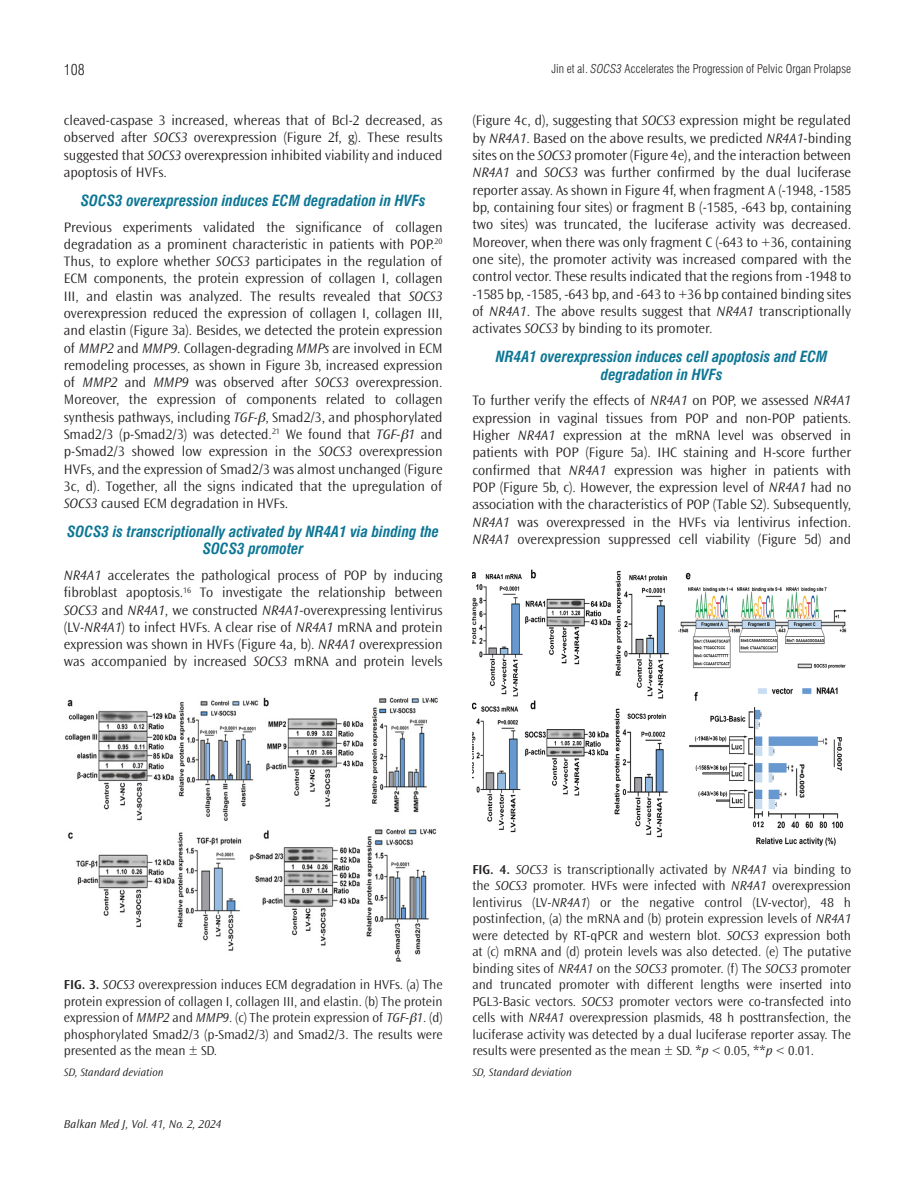
<style>
.page{position:relative;width:915px;height:1191px;background:#fff}
.page>*{position:absolute;margin:0;border:0;box-sizing:border-box;transform-origin:0 0}
.BOLD{font:15px/17.2px "Swiss Cond Bold Italic Tr";color:#0c7695;text-align:center}
.t1{font:15px "Swiss Condensed Light Tr";color:#231f20}
.YAZI{font:300 14.25px/17.2px "Ocean Sans Std";color:#231f20;text-align:justify}
.RESİM-ALTI{font:300 13.5px/16.5px "Ocean Sans Std";color:#231f20;text-align:justify}
.KISA_BASLIK{font:12px "Swiss Condensed Light Tr";color:#231f20}
.t2{font:italic 300 12px "Ocean Sans Std";color:#231f20}
.RESİM-ALTI-2{font:italic 300 11.25px "Ocean Sans Std";color:#231f20}
.s1{font-style:italic}
.s2{font-family:"Swiss Cond Light Italic Tr"}
.s3{font-weight:600}
</style>
<div class="page">
<img style="left:65px;top:697px;width:373px;height:265px">
<img style="left:472px;top:569px;width:375px;height:277px">
<p class="t1" style="left:64px;top:61px;width:23px">108</p>
<p class="YAZI" style="left:64px;top:112px;width:380px">cleaved-caspase 3 increased, whereas that of Bcl-2 decreased, as observed after <span class="s1">SOCS3</span> overexpression (Figure 2f, g). These results suggested that <span class="s1">SOCS3</span> overexpression inhibited viability and induced apoptosis of HVFs.</p>
<p class="BOLD" style="left:81px;top:192px;width:346px">SOCS3 overexpression induces ECM degradation in HVFs</p>
<p class="YAZI" style="left:64px;top:218px;width:380px">Previous experiments validated the significance of collagen degradation as a prominent characteristic in patients with POP.<sup>20<br></sup>Thus, to explore whether <span class="s1">SOCS3</span> participates in the regulation of ECM components, the protein expression of collagen I, collagen III, and elastin was analyzed. The results revealed that <span class="s1">SOCS3 </span>overexpression reduced the expression of collagen I, collagen III, and elastin (Figure 3a). Besides, we detected the protein expression of <span class="s1">MMP2</span> and <span class="s1">MMP9</span>. Collagen-degrading <span class="s1">MMPs</span> are involved in ECM remodeling processes, as shown in Figure 3b, increased expression of <span class="s1">MMP2</span> and <span class="s1">MMP9</span> was observed after <span class="s1">SOCS3</span> overexpression.<br>Moreover, the expression of components related to collagen synthesis pathways, including <span class="s1">TGF-</span> , Smad2/3, and phosphorylated Smad2/3 (p-Smad2/3) was detected.<sup>21</sup> We found that <span class="s1">TGF- 1</span> and p-Smad2/3 showed low expression in the <span class="s1">SOCS3</span> overexpression HVFs, and the expression of Smad2/3 was almost unchanged (Figure 3c, d). Together, all the signs indicated that the upregulation of <span class="s1">SOCS3</span> caused ECM degradation in HVFs.</p>
<p class="BOLD" style="left:67px;top:523px;width:373px">SOCS3 is transcriptionally activated by NR4A1 via binding the<br>SOCS3 promoter</p>
<p class="YAZI" style="left:64px;top:567px;width:380px"><span class="s1">NR4A1</span> accelerates the pathological process of POP by inducing fibroblast apoptosis.<sup>16</sup> To investigate the relationship between <span class="s1">SOCS3</span> and <span class="s1">NR4A1</span>, we constructed <span class="s1">NR4A1</span>-overexpressing lentivirus (LV-<span class="s1">NR4A1</span>) to infect HVFs. A clear rise of <span class="s1">NR4A1</span> mRNA and protein expression was shown in HVFs (Figure 4a, b). <span class="s1">NR4A1</span> overexpression was accompanied by increased <span class="s1">SOCS3</span> mRNA and protein levels</p>
<p class="KISA_BASLIK" style="left:551px;top:61px;width:301px">Jin et al. <span class="s2">SOCS3</span> Accelerates the Progression of Pelvic Organ Prolapse</p>
<p class="YAZI" style="left:472px;top:112px;width:380px">(Figure 4c, d), suggesting that <span class="s1">SOCS3</span> expression might be regulated by <span class="s1">NR4A1</span>. Based on the above results, we predicted <span class="s1">NR4A1</span>-binding sites on the <span class="s1">SOCS3</span> promoter (Figure 4e), and the interaction between <span class="s1">NR4A1</span> and <span class="s1">SOCS3</span> was further confirmed by the dual luciferase reporter assay. As shown in Figure 4f, when fragment A (-1948, -1585 bp, containing four sites) or fragment B (-1585, -643 bp, containing two sites) was truncated, the luciferase activity was decreased.<br>Moreover, when there was only fragment C (-643 to +36, containing one site), the promoter activity was increased compared with the control vector. These results indicated that the regions from -1948 to -1585 bp, -1585, -643 bp, and -643 to +36 bp contained binding sites of <span class="s1">NR4A1</span>. The above results suggest that <span class="s1">NR4A1</span> transcriptionally activates <span class="s1">SOCS3</span> by binding to its promoter.</p>
<p class="BOLD" style="left:496px;top:348px;width:333px">NR4A1 overexpression induces cell apoptosis and ECM degradation in HVFs</p>
<p class="YAZI" style="left:472px;top:392px;width:380px">To further verify the effects of <span class="s1">NR4A1</span> on POP, we assessed <span class="s1">NR4A1 </span>expression in vaginal tissues from POP and non-POP patients.<br>Higher <span class="s1">NR4A1</span> expression at the mRNA level was observed in patients with POP (Figure 5a). IHC staining and H-score further confirmed that <span class="s1">NR4A1</span> expression was higher in patients with POP (Figure 5b, c). However, the expression level of <span class="s1">NR4A1</span> had no association with the characteristics of POP (Table S2). Subsequently, <span class="s1">NR4A1</span> was overexpressed in the HVFs via lentivirus infection.<br><span class="s1">NR4A1</span> overexpression suppressed cell viability (Figure 5d) and</p>
<p class="RESİM-ALTI" style="left:64px;top:976px;width:380px"><span class="s3">FIG. 3.</span> <span class="s1">SOCS3</span> overexpression induces ECM degradation in HVFs. (a) The protein expression of collagen I, collagen III, and elastin. (b) The protein expression of <span class="s1">MMP2</span> and <span class="s1">MMP9</span>. (c) The protein expression of <span class="s1">TGF- 1</span>. (d) phosphorylated Smad2/3 (p-Smad2/3) and Smad2/3. The results were presented as the mean ± SD.</p>
<p class="RESİM-ALTI-2" style="left:64px;top:1066px;width:101px">SD, Standard deviation</p>
<p class="t2" style="left:64px;top:1117px;width:159px">Balkan Med J, Vol. 41, No. 2, 2024</p>
<p class="RESİM-ALTI" style="left:472px;top:861px;width:380px"><span class="s3">FIG. 4.</span> <span class="s1">SOCS3</span> is transcriptionally activated by <span class="s1">NR4A1</span> via binding to the <span class="s1">SOCS3</span> promoter. HVFs were infected with <span class="s1">NR4A1</span> overexpression lentivirus (LV-<span class="s1">NR4A1</span>) or the negative control (LV-vector), 48 h postinfection, (a) the mRNA and (b) protein expression levels of <span class="s1">NR4A1 </span>were detected by RT-qPCR and western blot. <span class="s1">SOCS3</span> expression both at (c) mRNA and (d) protein levels was also detected. (e) The putative binding sites of <span class="s1">NR4A1</span> on the <span class="s1">SOCS3</span> promoter. (f) The <span class="s1">SOCS3</span> promoter and truncated promoter with different lengths were inserted into PGL3-Basic vectors. <span class="s1">SOCS3</span> promoter vectors were co-transfected into cells with <span class="s1">NR4A1</span> overexpression plasmids, 48 h posttransfection, the luciferase activity was detected by a dual luciferase reporter assay. The results were presented as the mean ± SD. *<span class="s1">p</span> &lt; 0.05, **<span class="s1">p</span> &lt; 0.01.</p>
<p class="RESİM-ALTI-2" style="left:472px;top:1066px;width:101px">SD, Standard deviation</p>
</div>
